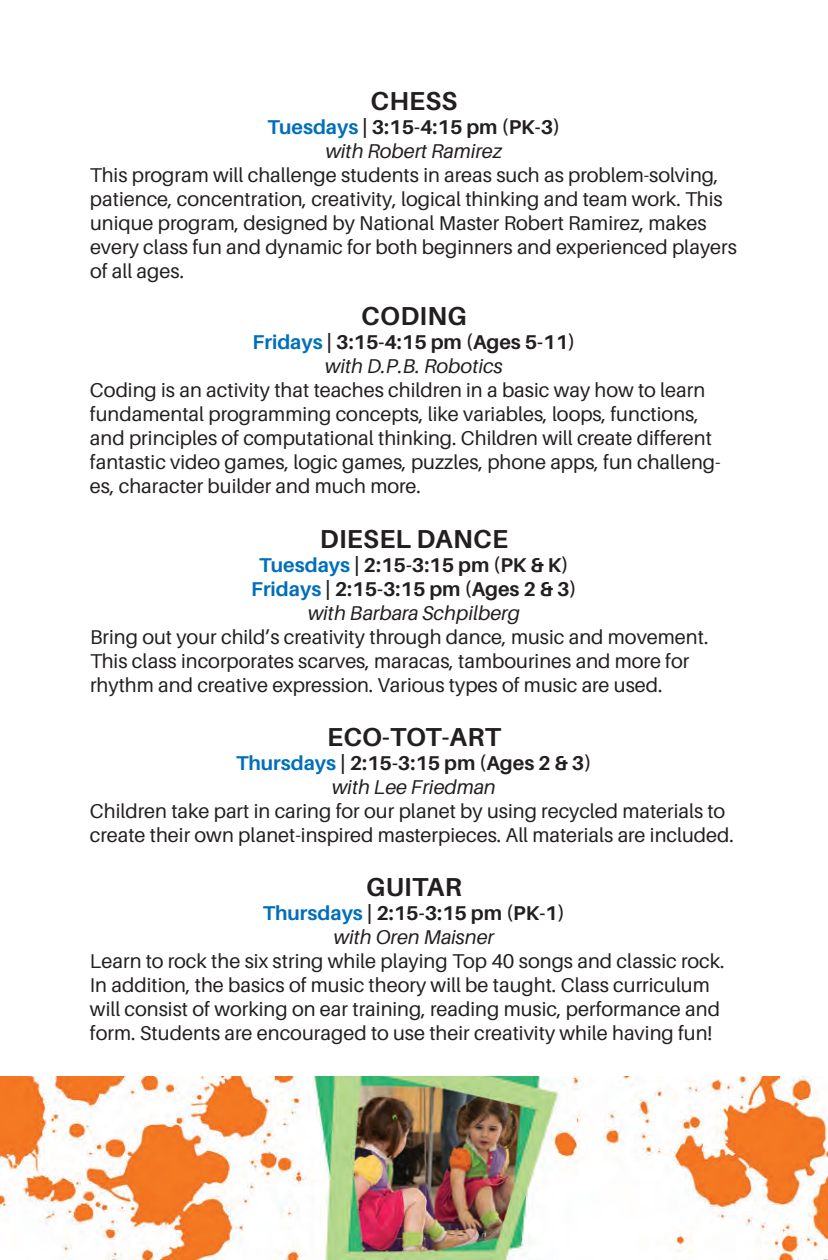
<style>
.page{position:relative;width:828px;height:1260px;background:#fff}
.page>*{position:absolute;margin:0;border:0;box-sizing:border-box;transform-origin:0 0}
.t1{font:700 26px "Aileron";letter-spacing:.01em;color:#231f20}
.No_Spacing{font:20px/24px "Aileron";color:#231f20}
.t2{font:700 20px "Aileron";color:#231f20}
.t3{font:italic 20px "Aileron";color:#231f20}
.s1{color:#006fba}
</style>
<div class="page">
<img style="left:0;top:1076px;width:828px;height:184px">
<p class="t1" style="left:371px;top:86px;width:88px">CHESS</p>
<p class="t2" style="left:267px;top:116px;width:295px"><span class="s1">Tuesdays</span> | 3:15-4:15 pm (PK-3)</p>
<p class="t3" style="left:326px;top:140px;width:178px">with Robert Ramirez</p>
<p class="No_Spacing" style="left:90px;top:163px;width:649px">This program will challenge students in areas such as problem-solving, patience, concentration, creativity, logical thinking and team work. This unique program, designed by National Master Robert Ramirez, makes every class fun and dynamic for both beginners and experienced players of all ages.</p>
<p class="t1" style="left:361px;top:302px;width:107px">CODING</p>
<p class="t2" style="left:253px;top:331px;width:324px"><span class="s1">Fridays</span> | 3:15-4:15 pm (Ages 5-11)</p>
<p class="t3" style="left:325px;top:355px;width:179px">with D.P.B. Robotics</p>
<p class="No_Spacing" style="left:90px;top:378px;width:632px">Coding is an activity that teaches children in a basic way how to learn fundamental programming concepts, like variables, loops, functions, and principles of computational thinking. Children will create different fantastic video games, logic games, puzzles, phone apps, fun challeng&shy;es, character builder and much more.</p>
<p class="t1" style="left:320px;top:525px;width:190px">DIESEL DANCE</p>
<p class="t2" style="left:259px;top:554px;width:311px"><span class="s1">Tuesdays</span> | 2:15-3:15 pm (PK &amp; K)</p>
<p class="t2" style="left:251px;top:578px;width:327px"><span class="s1">Fridays</span> | 2:15-3:15 pm (Ages 2 &amp; 3)</p>
<p class="t3" style="left:308px;top:603px;width:213px">with Barbara Schpilberg</p>
<p class="No_Spacing" style="left:90px;top:626px;width:620px">Bring out your child’s creativity through dance, music and movement.<br>This class incorporates scarves, maracas, tambourines and more for rhythm and creative expression. Various types of music are used.</p>
<p class="t1" style="left:327px;top:722px;width:175px">ECO-TOT-ART</p>
<p class="t2" style="left:236px;top:751px;width:357px"><span class="s1">Thursdays</span> | 2:15-3:15 pm (Ages 2 &amp; 3)</p>
<p class="t3" style="left:332px;top:776px;width:165px">with Lee Friedman</p>
<p class="No_Spacing" style="left:90px;top:799px;width:645px">Children take part in caring for our planet by using recycled materials to create their own planet-inspired masterpieces. All materials are included.</p>
<p class="t1" style="left:366px;top:872px;width:97px">GUITAR</p>
<p class="t2" style="left:263px;top:902px;width:304px"><span class="s1">Thursdays</span> | 2:15-3:15 pm (PK-1)</p>
<p class="t3" style="left:334px;top:926px;width:162px">with Oren Maisner</p>
<p class="No_Spacing" style="left:90px;top:949px;width:636px">Learn to rock the six string while playing Top 40 songs and classic rock.<br>In addition, the basics of music theory will be taught. Class curriculum will consist of working on ear training, reading music, performance and form. Students are encouraged to use their creativity while having fun!</p>
</div>
